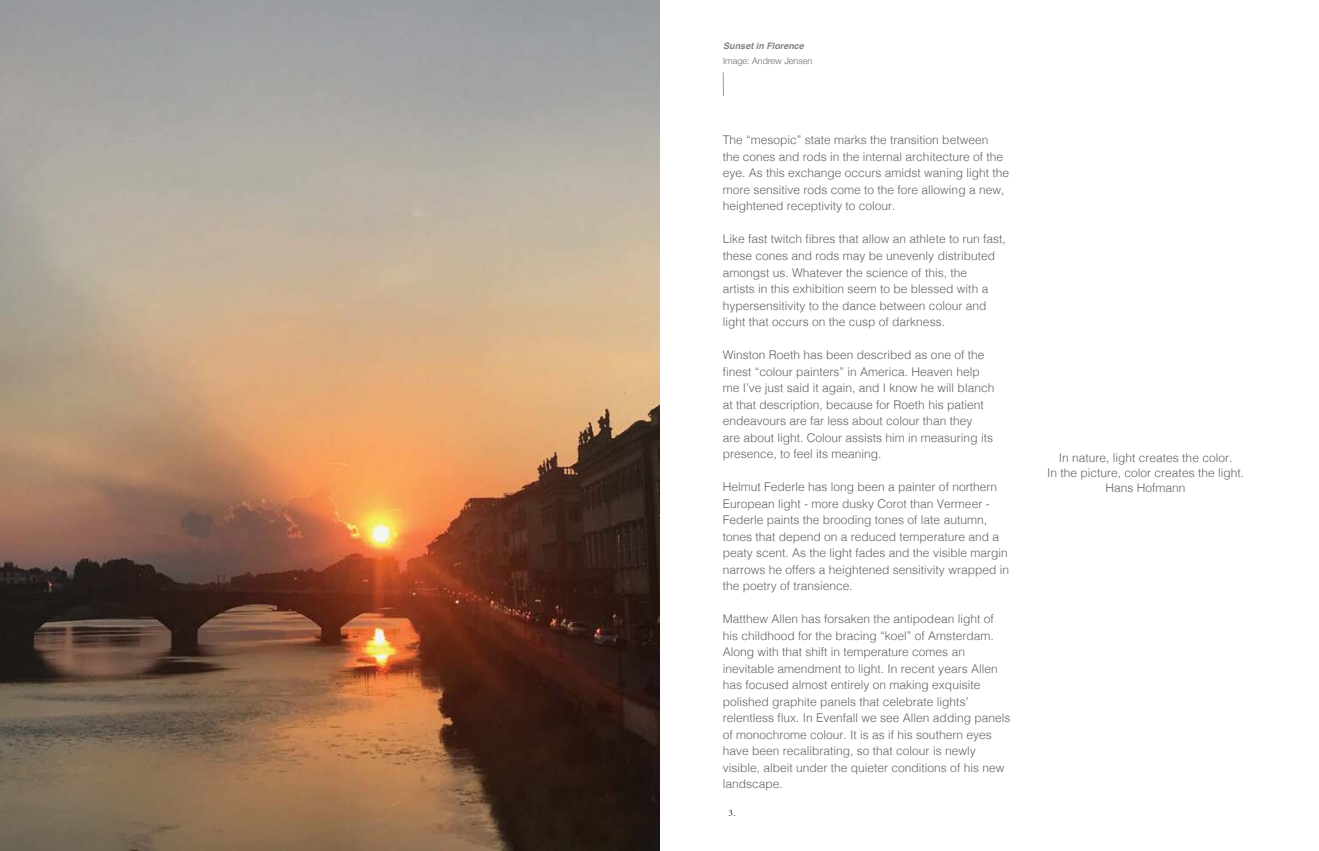
<style>
.page{position:relative;width:1319px;height:851px;background:#fff}
.page>*{position:absolute;margin:0;border:0;box-sizing:border-box;transform-origin:0 0}
.t1{font:300 12px/16.5px "Helvetica";color:#626366}
.t2{font:300 9px "Helvetica Neue";color:#6d6e70}
.t3{font:italic 700 9px "Helvetica";color:#808284}
.t4{font:9px "Times";color:#003102}
</style>
<div class="page">
<img style="left:0;top:0;width:659px;height:850px">
<svg style="left:722px;top:72px;width:1px;height:23px"></svg>
<p class="t3" style="left:723px;top:43px;width:82px">Sunset in Florence</p>
<p class="t2" style="left:723px;top:58px;width:90px">Image: Andrew Jensen</p>
<p class="t1" style="left:722px;top:133px;width:288px">The “mesopic” state marks the transition between<br>the cones and rods in the internal architecture of the eye. As this exchange occurs amidst waning light the more sensitive rods come to the fore allowing a new, heightened receptivity to colour.</p>
<p class="t1" style="left:722px;top:230px;width:284px">Like fast twitch fibres that allow an athlete to run fast, these cones and rods may be unevenly distributed amongst us. Whatever the science of this, the<br>artists in this exhibition seem to be blessed with a hypersensitivity to the dance between colour and light that occurs on the cusp of darkness.</p>
<p class="t1" style="left:722px;top:347px;width:273px">Winston Roeth has been described as one of the finest “colour painters” in America. Heaven help me I’ve just said it again, and I know he will blanch at that description, because for Roeth his patient endeavours are far less about colour than they<br>are about light. Colour assists him in measuring its presence, to feel its meaning.</p>
<p class="t1" style="left:722px;top:479px;width:288px">Helmut Federle has long been a painter of northern European light - more dusky Corot than Vermeer - Federle paints the brooding tones of late autumn, tones that depend on a reduced temperature and a peaty scent. As the light fades and the visible margin narrows he offers a heightened sensitivity wrapped in the poetry of transience.</p>
<p class="t1" style="left:722px;top:611px;width:289px">Matthew Allen has forsaken the antipodean light of his childhood for the bracing “koel” of Amsterdam.<br>Along with that shift in temperature comes an inevitable amendment to light. In recent years Allen has focused almost entirely on making exquisite polished graphite panels that celebrate lights’ relentless flux. In Evenfall we see Allen adding panels of monochrome colour. It is as if his southern eyes have been recalibrating, so that colour is newly visible, albeit under the quieter conditions of his new landscape.</p>
<p class="t4" style="left:728px;top:807px;width:8px">3.</p>
<p class="t1" style="left:1046px;top:451px;width:198px;line-height:15px;text-align:center">In nature, light creates the color.<br>In the picture, color creates the light.<br>Hans Hofmann</p>
</div>
